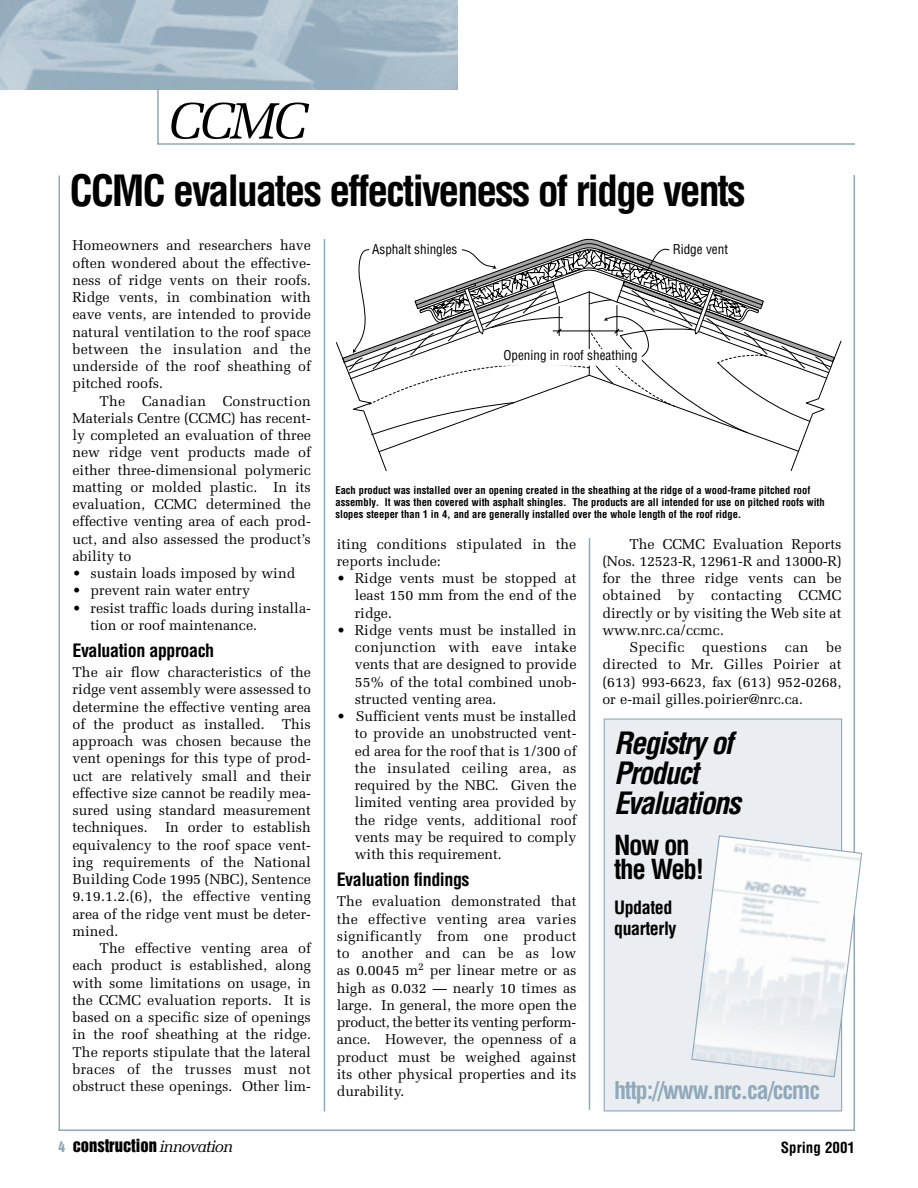
<style>
.page{position:relative;width:918px;height:1188px;background:#fff}
.page>*{position:absolute;margin:0;border:0;box-sizing:border-box;transform-origin:0 0}
.t1{font:italic 51px "Melior";color:#000}
.t2{font:700 condensed 42px "Helvetica";letter-spacing:-.05em;color:#000}
.t3{font:italic 700 condensed 30px/30px "Helvetica";letter-spacing:-.05em;color:#000}
.t4{font:700 condensed 27px/24px "Helvetica";letter-spacing:-.05em;color:#000}
.t5{font:700 condensed 24px "Helvetica";letter-spacing:-.05em;color:#8fa9b9}
.t6{font:700 condensed 18px/21px "Helvetica";letter-spacing:-.025em;color:#000}
.t7{font:16.5px "Helvetica Inserat";color:#000}
.t8{font:700 condensed 15px "Helvetica";color:#000}
.t9{font:14.25px/17.2px "Melior";color:#000;text-align:justify}
.t10{font:condensed 13.2px "Helvetica";color:#000}
.t11{font:700 condensed 10.5px/12px "Helvetica";color:#000}
.s1{font-size:13.5px;color:#8fa9b9}
.s2{font-family:"Melior";font-style:italic}
</style>
<div class="page">
<hr style="left:58px;top:176px;width:2px;height:955px;background:#8fa9b9">
<hr style="left:854px;top:175px;width:1px;height:956px;background:#8fa9b9">
<hr style="left:58px;top:1130px;width:797px;height:1px;background:#8fa9b9">
<hr style="left:157px;top:143px;width:698px;height:2px;background:#8fa9b9">
<hr style="left:157px;top:86px;width:2px;height:58px;background:#8fa9b9">
<img style="left:0;top:0;width:458px;height:90px">
<hr style="left:589px;top:224px;width:1px;height:886px;background:#8fa9b9">
<hr style="left:324px;top:199px;width:1px;height:913px;background:#8fa9b9">
<div style="left:68px;top:173px;width:778px;height:65px;background:#fff"></div>
<div style="left:334px;top:225px;width:513px;height:252px;background:#fff"></div>
<svg style="left:342px;top:239px;width:493px;height:213px"></svg>
<div style="left:604px;top:719px;width:238px;height:392px;background:#eaeef2"></div>
<div style="left:604px;top:718px;width:238px;height:393px;border:1px solid #8fa9b9"></div>
<svg style="left:691px;top:835px;width:172px;height:243px"></svg>
<h1 class="t1" style="left:167px;top:100px;width:140px">CCMC</h1>
<h2 class="t2" style="left:69px;top:175px;width:678px">CCMC evaluates effectiveness of ridge vents</h2>
<p class="t9" style="left:72px;top:238px;width:240px">Homeowners and researchers have often wondered about the effective&shy;ness of ridge vents on their roofs.<br>Ridge vents, in combination with eave vents, are intended to provide natural ventilation to the roof space between the insulation and the underside of the roof sheathing of pitched roofs.</p>
<p class="t9" style="left:72px;top:394px;width:240px;text-indent:27px">The Canadian Construction Materials Centre (CCMC) has recent&shy;ly completed an evaluation of three new ridge vent products made of either three-dimensional polymeric matting or molded plastic. In its evaluation, CCMC determined the effective venting area of each prod&shy;uct, and also assessed the product’s ability to</p>
<p class="t9" style="left:72px;top:566px;width:224px">• sustain loads imposed by wind</p>
<p class="t9" style="left:72px;top:583px;width:179px">• prevent rain water entry</p>
<p class="t9" style="left:90px;top:601px;width:222px;text-indent:-18px">• resist traffic loads during installa&shy;tion or roof maintenance.</p>
<p class="t6" style="left:72px;top:641px;width:143px">Evaluation approach</p>
<p class="t9" style="left:72px;top:665px;width:240px">The air flow characteristics of the ridge vent assembly were assessed to determine the effective venting area of the product as installed. This approach was chosen because the vent openings for this type of prod&shy;uct are relatively small and their effective size cannot be readily mea&shy;sured using standard measurement techniques.</p>
<p class="t9" style="left:72px;top:820px;width:240px;text-indent:93px">In order to establish equivalency to the roof space vent&shy;ing requirements of the National Building Code 1995 (NBC), Sentence 9.19.1.2.(6), the effective venting area of the ridge vent must be deter&shy;mined.</p>
<p class="t9" style="left:72px;top:941px;width:240px;text-indent:27px">The effective venting area of each product is established, along with some limitations on usage, in the CCMC evaluation reports. It is based on a specific size of openings in the roof sheathing at the ridge.<br>The reports stipulate that the lateral braces of the trusses must not obstruct these openings. Other lim-</p>
<p class="t10" style="left:372px;top:244px;width:87px">Asphalt shingles</p>
<p class="t10" style="left:673px;top:244px;width:57px">Ridge vent</p>
<p class="t10" style="left:503px;top:351px;width:136px">Opening in roof sheathing</p>
<p class="t11" style="left:335px;top:485px;width:491px">Each product was installed over an opening created in the sheathing at the ridge of a wood-frame pitched roof assembly. It was then covered with asphalt shingles. The products are all intended for use on pitched roofs with slopes steeper than 1 in 4, and are generally installed over the whole length of the roof ridge.</p>
<p class="t9" style="left:337px;top:536px;width:241px">iting conditions stipulated in the reports include:</p>
<p class="t9" style="left:355px;top:571px;width:223px;text-indent:-18px">• Ridge vents must be stopped at least 150 mm from the end of the ridge.</p>
<p class="t9" style="left:355px;top:623px;width:223px;text-indent:-18px">• Ridge vents must be installed in conjunction with eave intake vents that are designed to provide 55% of the total combined unob&shy;structed venting area.</p>
<p class="t9" style="left:355px;top:709px;width:223px;text-indent:-18px">• Sufficient vents must be installed to provide an unobstructed vent&shy;ed area for the roof that is 1/300 of the insulated ceiling area, as required by the NBC. Given the limited venting area provided by the ridge vents, additional roof vents may be required to comply with this requirement.</p>
<p class="t6" style="left:337px;top:870px;width:134px">Evaluation findings</p>
<p class="t9" style="left:337px;top:894px;width:241px">The evaluation demonstrated that the effective venting area varies significantly from one product to another and can be as low as 0.0045 m<sup>2</sup> per linear metre or as high as 0.032 — nearly 10 times as large. In general, the more open the product, the better its venting perform&shy;ance. However, the openness of a product must be weighed against its other physical properties and its durability.</p>
<p class="t9" style="left:602px;top:536px;width:241px;text-indent:27px">The CCMC Evaluation Reports (Nos. 12523-R, 12961-R and 13000-R) for the three ridge vents can be obtained by contacting CCMC directly or by visiting the Web site at www.nrc.ca/ccmc.</p>
<p class="t9" style="left:602px;top:640px;width:241px;text-indent:27px">Specific questions can be directed to Mr. Gilles Poirier at (613) 993-6623, fax (613) 952-0268, or e-mail gilles.poirier@nrc.ca.</p>
<h3 class="t3" style="left:614px;top:731px;width:128px">Registry of<br>Product<br>Evaluations</h3>
<h3 class="t4" style="left:614px;top:836px;width:92px">Now on the Web!</h3>
<p class="t6" style="left:614px;top:898px;width:64px">Updated quarterly</p>
<h3 class="t5" style="left:614px;top:1081px;width:207px">http://www.nrc.ca/ccmc</h3>
<p class="t7" style="left:58px;top:1139px;width:176px"><span class="s1">4</span> CONSTRUCTION <span class="s2">innovation</span></p>
<p class="t8" style="left:781px;top:1142px;width:76px">Spring 2001</p>
</div>
